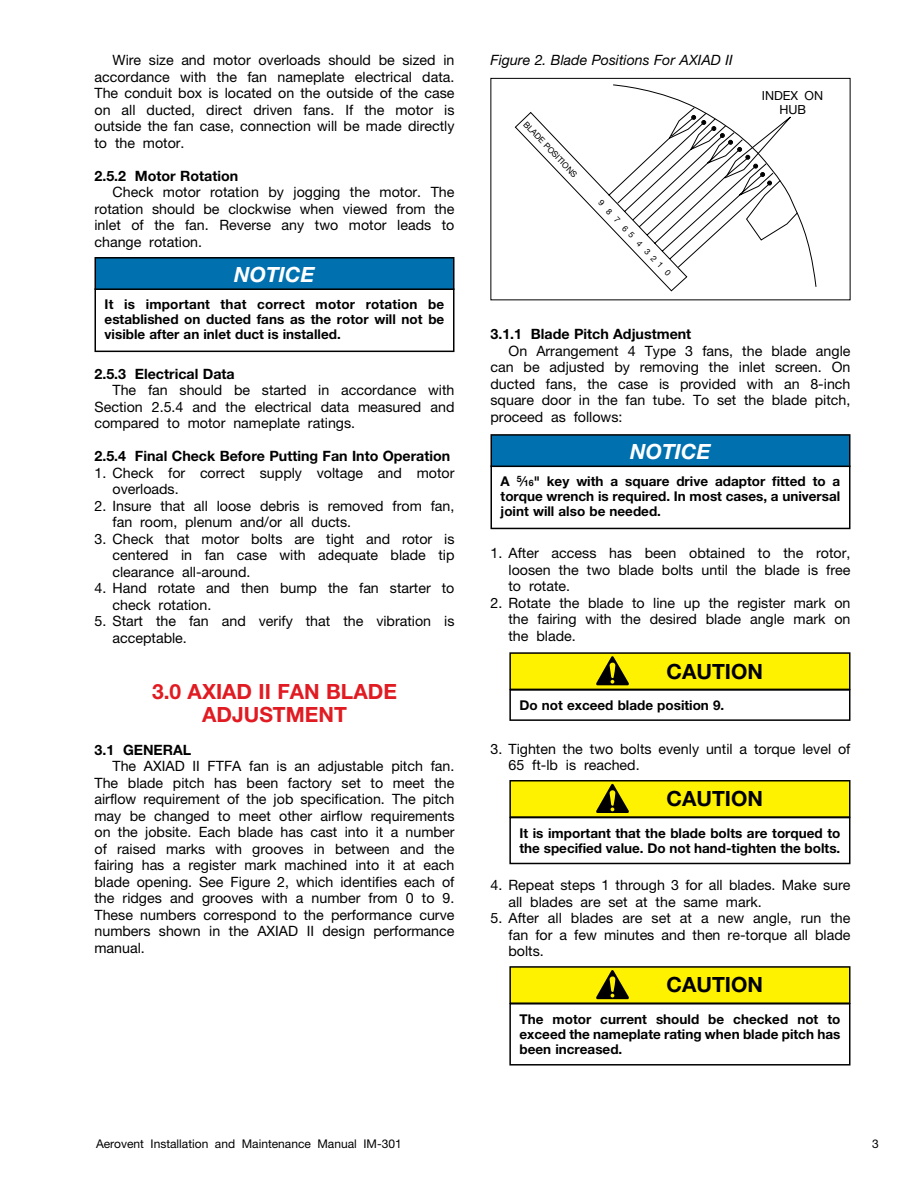
<style>
.page{position:relative;width:918px;height:1188px;background:#fff}
.page>*{position:absolute;margin:0;border:0;box-sizing:border-box;transform-origin:0 0}
.t1{font:700 21px/23.1px "Helvetica Neue";color:#e11b22;text-align:center}
.t2{font:700 21px "Helvetica Neue";color:#000}
.t3{font:italic 700 21px "Helvetica Neue";color:#fff}
.t4{font:14.25px/16.5px "Helvetica Neue";color:#000;text-align:justify}
.t5{font:700 14.25px "Helvetica Neue";color:#000}
.t6{font:italic 14.25px "Helvetica Neue";color:#000}
.t7{font:700 13.5px/15px "Helvetica Neue";color:#000;text-align:justify}
.t8{font:12.6px/14px "Helvetica Neue";color:#000;text-align:center}
.t9{font:12px "Helvetica Neue";color:#000}
.t10{font:8.4px "Helvetica Neue";color:#000}
.s1{font-size:8.7px}
</style>
<div class="page">
<div style="left:509px;top:689px;width:341px;height:32px;border:2px solid #000"></div>
<div style="left:510px;top:653px;width:340px;height:36px;background:#fff200"></div>
<div style="left:509px;top:652px;width:341px;height:38px;border:2px solid #000"></div>
<svg style="left:596px;top:656px;width:33px;height:29px"></svg>
<div style="left:509px;top:817px;width:341px;height:47px;border:2px solid #000"></div>
<div style="left:510px;top:781px;width:340px;height:36px;background:#fff200"></div>
<div style="left:509px;top:780px;width:341px;height:38px;border:2px solid #000"></div>
<svg style="left:596px;top:783px;width:33px;height:30px"></svg>
<div style="left:509px;top:1003px;width:341px;height:63px;border:2px solid #000"></div>
<div style="left:510px;top:967px;width:340px;height:36px;background:#fff200"></div>
<div style="left:509px;top:966px;width:342px;height:38px;border:2px solid #000"></div>
<svg style="left:596px;top:970px;width:33px;height:29px"></svg>
<div style="left:94px;top:288px;width:360px;height:64px;border:2px solid #000"></div>
<div style="left:95px;top:258px;width:359px;height:31px;background:#0070af"></div>
<div style="left:95px;top:257px;width:360px;height:33px;border:2px solid #000"></div>
<div style="left:491px;top:465px;width:359px;height:64px;border:2px solid #000"></div>
<div style="left:491px;top:435px;width:359px;height:31px;background:#0070af"></div>
<div style="left:491px;top:434px;width:360px;height:33px;border:2px solid #000"></div>
<svg style="left:514px;top:112px;width:161px;height:180px"></svg>
<svg style="left:612px;top:84px;width:205px;height:204px"></svg>
<div style="left:490px;top:78px;width:360px;height:222px;border:1px solid #000"></div>
<p class="t4" style="left:94px;top:52px;width:362px;text-indent:18px">Wire size and motor overloads should be sized in accordance with the fan nameplate electrical data.<br>The conduit box is located on the outside of the case on all ducted, direct driven fans. If the motor is outside the fan case, connection will be made directly to the motor.</p>
<p class="t5" style="left:94px;top:167px;width:145px">2.5.2 Motor Rotation</p>
<p class="t4" style="left:94px;top:184px;width:362px;text-indent:18px">Check motor rotation by jogging the motor. The rotation should be clockwise when viewed from the inlet of the fan. Reverse any two motor leads to change rotation.</p>
<h1 class="t3" style="left:234px;top:261px;width:82px">NOTICE</h1>
<p class="t7" style="left:105px;top:296px;width:341px">It is important that correct motor rotation be established on ducted fans as the rotor will not be visible after an inlet duct is installed.</p>
<p class="t5" style="left:94px;top:365px;width:142px">2.5.3 Electrical Data</p>
<p class="t4" style="left:94px;top:382px;width:362px;text-indent:18px">The fan should be started in accordance with Section 2.5.4 and the electrical data measured and compared to motor nameplate ratings.</p>
<p class="t5" style="left:94px;top:447px;width:357px">2.5.4 Final Check Before Putting Fan Into Operation</p>
<p class="t4" style="left:112px;top:464px;width:344px;text-indent:-18px">1. Check for correct supply voltage and motor overloads.</p>
<p class="t4" style="left:112px;top:497px;width:344px;text-indent:-18px">2. Insure that all loose debris is removed from fan, fan room, plenum and/or all ducts.</p>
<p class="t4" style="left:112px;top:530px;width:344px;text-indent:-18px">3. Check that motor bolts are tight and rotor is centered in fan case with adequate blade tip clearance all-around.</p>
<p class="t4" style="left:112px;top:580px;width:344px;text-indent:-18px">4. Hand rotate and then bump the fan starter to check rotation.</p>
<p class="t4" style="left:112px;top:613px;width:344px;text-indent:-18px">5. Start the fan and verify that the vibration is acceptable.</p>
<h1 class="t1" style="left:152px;top:679px;width:246px">3.0 AXIAD II FAN BLADE<br>ADJUSTMENT</h1>
<p class="t5" style="left:94px;top:741px;width:98px">3.1 GENERAL</p>
<p class="t4" style="left:94px;top:758px;width:362px;text-indent:18px">The AXIAD II FTFA fan is an adjustable pitch fan.<br>The blade pitch has been factory set to meet the airflow requirement of the job specification. The pitch may be changed to meet other airflow requirements on the jobsite. Each blade has cast into it a number of raised marks with grooves in between and the fairing has a register mark machined into it at each blade opening. See Figure 2, which identifies each of the ridges and grooves with a number from 0 to 9.<br>These numbers correspond to the performance curve numbers shown in the AXIAD II design performance manual.</p>
<p class="t6" style="left:490px;top:52px;width:244px">Figure 2. Blade Positions For AXIAD II</p>
<p class="t10" style="left:528px;top:119px;width:75px;rotate:46deg">BLADE POSITIONS</p>
<p class="t10" style="left:603px;top:198px;width:103px;rotate:46deg">9876543210</p>
<p class="t8" style="left:762px;top:88px;width:63px">INDEX ON<br>HUB</p>
<p class="t5" style="left:491px;top:326px;width:202px">3.1.1 Blade Pitch Adjustment</p>
<p class="t4" style="left:491px;top:342px;width:362px;text-indent:18px">On Arrangement 4 Type 3 fans, the blade angle can be adjusted by removing the inlet screen. On ducted fans, the case is provided with an 8-inch square door in the fan tube. To set the blade pitch, proceed as follows:</p>
<h1 class="t3" style="left:630px;top:438px;width:82px">NOTICE</h1>
<p class="t7" style="left:501px;top:474px;width:341px">A <sup>5</sup>∕<span class="s1">16</span>" key with a square drive adaptor fitted to a torque wrench is required. In most cases, a universal joint will also be needed.</p>
<p class="t4" style="left:509px;top:545px;width:344px;text-indent:-18px">1. After access has been obtained to the rotor, loosen the two blade bolts until the blade is free to rotate.</p>
<p class="t4" style="left:509px;top:594px;width:344px;text-indent:-18px">2. Rotate the blade to line up the register mark on the fairing with the desired blade angle mark on the blade.</p>
<h1 class="t2" style="left:667px;top:658px;width:98px">CAUTION</h1>
<p class="t7" style="left:520px;top:697px;width:206px">Do not exceed blade position 9.</p>
<p class="t4" style="left:509px;top:740px;width:344px;text-indent:-18px">3. Tighten the two bolts evenly until a torque level of<br>65 ft-lb is reached.</p>
<h1 class="t2" style="left:667px;top:786px;width:98px">CAUTION</h1>
<p class="t7" style="left:520px;top:825px;width:322px">It is important that the blade bolts are torqued to the specified value. Do not hand-tighten the bolts.</p>
<p class="t4" style="left:509px;top:876px;width:344px;text-indent:-18px">4. Repeat steps 1 through 3 for all blades. Make sure all blades are set at the same mark.</p>
<p class="t4" style="left:509px;top:909px;width:344px;text-indent:-18px">5. After all blades are set at a new angle, run the fan for a few minutes and then re-torque all blade bolts.</p>
<h1 class="t2" style="left:667px;top:972px;width:98px">CAUTION</h1>
<p class="t7" style="left:520px;top:1011px;width:322px">The motor current should be checked not to exceed the nameplate rating when blade pitch has been increased.</p>
<p class="t9" style="left:96px;top:1136px;width:307px">Aerovent Installation and Maintenance Manual IM-301</p>
<p class="t9" style="left:872px;top:1136px;width:8px">3</p>
</div>
